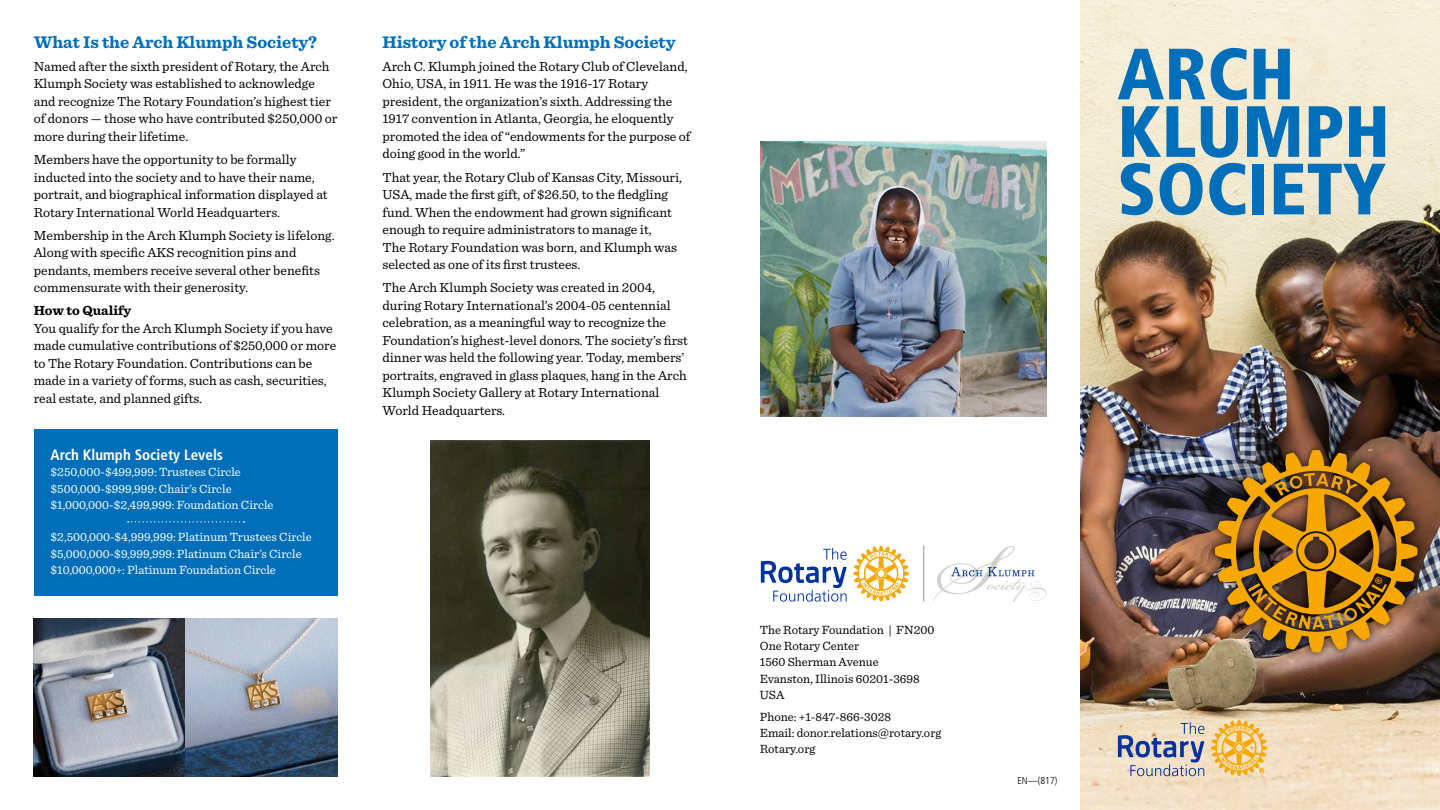
<style>
.page{position:relative;width:1440px;height:810px;background:#fff}
.page>*{position:absolute;margin:0;border:0;box-sizing:border-box;transform-origin:0 0}
.t1{font:900 condensed 72.5px/57.5px "Frutiger LT Std";color:#006eb9}
.t2{font:700 17.5px "Sentinel";color:#006eb9}
.t3{font:700 condensed 15px "Frutiger LT Std";color:#fff}
.t4{font:13.75px/17.5px "Sentinel";color:#000}
.t5{font:700 13.75px "Sentinel";color:#000}
.t6{font:12.5px/16.2px "Sentinel";color:#fff}
.t7{font:12.5px/16.2px "Sentinel";color:#000}
.t8{font:300 condensed 10px "Frutiger LT Std";color:#000}
</style>
<div class="page">
<div style="left:34px;top:430px;width:304px;height:166px;background:#006eb9"></div>
<img style="left:430px;top:441px;width:220px;height:335px">
<img style="left:34px;top:619px;width:304px;height:157px">
<svg style="left:128px;top:521px;width:116px;height:1px"></svg>
<img style="left:1080px;top:0;width:360px;height:810px">
<svg style="left:1211px;top:720px;width:56px;height:56px;background:#f3c875"></svg>
<svg style="left:1118px;top:722px;width:86px;height:54px;background:#bab7bb"></svg>
<div style="left:1207px;top:442px;width:218px;height:218px;background:#000;opacity:.75"></div>
<img style="left:1215px;top:450px;width:202px;height:202px">
<svg style="left:853px;top:546px;width:56px;height:55px"></svg>
<svg style="left:761px;top:548px;width:86px;height:54px"></svg>
<svg style="left:933px;top:546px;width:113px;height:56px"></svg>
<hr style="left:923px;top:546px;width:1px;height:56px;background:#939598">
<img style="left:760px;top:142px;width:286px;height:274px">
<p class="t2" style="left:34px;top:28px;width:285px">What Is the Arch Klumph Society?</p>
<p class="t4" style="left:34px;top:57px;width:305px">Named after the sixth president of Rotary, the Arch Klumph Society was established to acknowledge and recognize The Rotary Foundation’s highest tier of donors — those who have contributed $250,000 or more during their lifetime.</p>
<p class="t4" style="left:34px;top:150px;width:296px">Members have the opportunity to be formally inducted into the society and to have their name, portrait, and biographical information displayed at Rotary International World Headquarters.</p>
<p class="t4" style="left:34px;top:225px;width:302px">Membership in the Arch Klumph Society is lifelong.<br>Along with specific AKS recognition pins and pendants, members receive several other benefits commensurate with their generosity.</p>
<p class="t5" style="left:34px;top:300px;width:99px">How to Qualify</p>
<p class="t4" style="left:34px;top:319px;width:304px">You qualify for the Arch Klumph Society if you have made cumulative contributions of $250,000 or more to The Rotary Foundation. Contributions can be made in a variety of forms, such as cash, securities, real estate, and planned gifts.</p>
<p class="t3" style="left:51px;top:446px;width:174px">Arch Klumph Society Levels</p>
<p class="t6" style="left:51px;top:463px;width:224px">$250,000-$499,999: Trustees Circle $500,000-$999,999: Chair’s Circle $1,000,000-$2,499,999: Foundation Circle</p>
<p class="t6" style="left:51px;top:528px;width:263px">$2,500,000-$4,999,999: Platinum Trustees Circle $5,000,000-$9,999,999: Platinum Chair’s Circle $10,000,000+: Platinum Foundation Circle</p>
<p class="t2" style="left:382px;top:28px;width:295px">History of the Arch Klumph Society</p>
<p class="t4" style="left:382px;top:57px;width:310px">Arch C. Klumph joined the Rotary Club of Cleveland, Ohio, USA, in 1911. He was the 1916-17 Rotary president, the organization’s sixth. Addressing the 1917 convention in Atlanta, Georgia, he eloquently promoted the idea of “endowments for the purpose of doing good in the world.”</p>
<p class="t4" style="left:382px;top:167px;width:301px">That year, the Rotary Club of Kansas City, Missouri, USA, made the first gift, of $26.50, to the fledgling fund. When the endowment had grown significant enough to require administrators to manage it,<br>The Rotary Foundation was born, and Klumph was selected as one of its first trustees.</p>
<p class="t4" style="left:382px;top:278px;width:307px">The Arch Klumph Society was created in 2004, during Rotary International’s 2004-05 centennial celebration, as a meaningful way to recognize the Foundation’s highest-level donors. The society’s first dinner was held the following year. Today, members’ portraits, engraved in glass plaques, hang in the Arch Klumph Society Gallery at Rotary International World Headquarters.</p>
<p class="t7" style="left:760px;top:621px;width:176px">The Rotary Foundation | FN200<br>One Rotary Center<br>1560 Sherman Avenue<br>Evanston, Illinois 60201-3698<br>USA</p>
<p class="t7" style="left:760px;top:708px;width:183px">Phone: +1-847-866-3028<br>Email: donor.relations@rotary.org<br>Rotary.org</p>
<h1 class="t1" style="left:1117px;top:45px;width:274px">ARCH<br>KLUMPH<br>SOCIETY</h1>
<p class="t8" style="left:1018px;top:775px;width:41px">EN—(817)</p>
</div>
